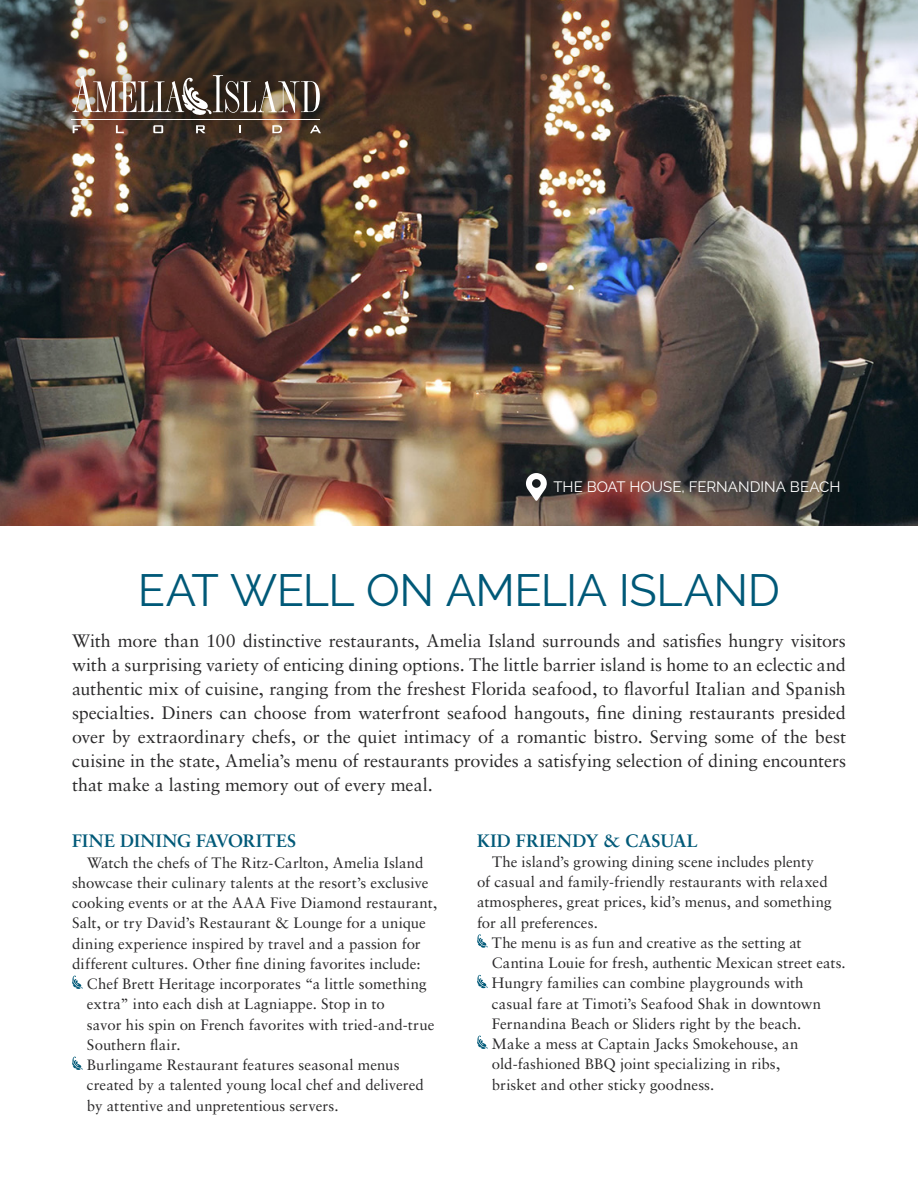
<style>
.page{position:relative;width:918px;height:1188px;background:#fff}
.page>*{position:absolute;margin:0;border:0;box-sizing:border-box;transform-origin:0 0}
.t1{font:45px "Raleway";letter-spacing:-.015em;color:#005978}
.t2{font:18px/24px "Sabon LT Std";letter-spacing:-.005em;color:#292829;text-align:justify}
.t3{font:700 18px "Sabon LT Std";letter-spacing:.015em;color:#005978}
.t4{font:15px/20.2px "Sabon LT Std";letter-spacing:.005em;color:#292829}
.t5{font:15px "Raleway";color:#fff}
</style>
<div class="page">
<img style="left:0;top:0;width:918px;height:526px">
<svg style="left:72px;top:976px;width:11px;height:13px"></svg>
<svg style="left:72px;top:1057px;width:11px;height:13px"></svg>
<svg style="left:477px;top:934px;width:11px;height:14px"></svg>
<svg style="left:477px;top:975px;width:11px;height:13px"></svg>
<svg style="left:477px;top:1036px;width:11px;height:13px"></svg>
<svg style="left:526px;top:473px;width:21px;height:28px"></svg>
<img style="left:51px;top:54px;width:291px;height:100px">
<svg style="left:73px;top:125px;width:8px;height:8px"></svg>
<svg style="left:116px;top:125px;width:8px;height:8px"></svg>
<svg style="left:153px;top:125px;width:10px;height:8px"></svg>
<svg style="left:196px;top:125px;width:10px;height:8px"></svg>
<svg style="left:239px;top:125px;width:2px;height:8px"></svg>
<svg style="left:272px;top:125px;width:10px;height:8px"></svg>
<svg style="left:310px;top:125px;width:11px;height:8px"></svg>
<hr style="left:72px;top:119px;width:248px;height:1px;background:#fff">
<img style="left:72px;top:75px;width:248px;height:41px">
<p class="t5" style="left:553px;top:478px;width:289px">THE BOAT HOUSE, FERNANDINA BEACH</p>
<h1 class="t1" style="left:138px;top:564px;width:644px">EAT WELL ON AMELIA ISLAND</h1>
<p class="t2" style="left:72px;top:629px;width:776px">With more than 100 distinctive restaurants, Amelia Island surrounds and satisfies hungry visitors with a surprising variety of enticing dining options. The little barrier island is home to an eclectic and authentic mix of cuisine, ranging from the freshest Florida seafood, to flavorful Italian and Spanish specialties. Diners can choose from waterfront seafood hangouts, fine dining restaurants presided over by extraordinary chefs, or the quiet intimacy of a romantic bistro. Serving some of the best cuisine in the state, Amelia’s menu of restaurants provides a satisfying selection of dining encounters that make a lasting memory out of every meal.</p>
<p class="t3" style="left:72px;top:830px;width:226px">FINE DINING FAVORITES</p>
<p class="t4" style="left:72px;top:852px;width:367px;text-indent:15px">Watch the chefs of The Ritz-Carlton, Amelia Island showcase their culinary talents at the resort’s exclusive cooking events or at the AAA Five Diamond restaurant, Salt, or try David’s Restaurant &amp; Lounge for a unique dining experience inspired by travel and a passion for different cultures. Other fine dining favorites include:</p>
<p class="t4" style="left:87px;top:974px;width:349px">Chef Brett Heritage incorporates “a little something extra” into each dish at Lagniappe. Stop in to<br>savor his spin on French favorites with tried-and-true Southern flair.<br>Burlingame Restaurant features seasonal menus created by a talented young local chef and delivered by attentive and unpretentious servers.</p>
<p class="t3" style="left:477px;top:829px;width:222px">KID FRIENDY &amp; CASUAL</p>
<p class="t4" style="left:492px;top:851px;width:324px">The island’s growing dining scene includes plenty</p>
<p class="t4" style="left:477px;top:872px;width:352px">of casual and family-friendly restaurants with relaxed</p>
<p class="t4" style="left:477px;top:892px;width:356px">atmospheres, great prices, kid’s menus, and something</p>
<p class="t4" style="left:477px;top:912px;width:122px">for all preferences.</p>
<p class="t4" style="left:492px;top:932px;width:311px">The menu is as fun and creative as the setting at</p>
<p class="t4" style="left:492px;top:953px;width:355px">Cantina Louie for fresh, authentic Mexican street eats.</p>
<p class="t4" style="left:492px;top:973px;width:313px">Hungry families can combine playgrounds with</p>
<p class="t4" style="left:492px;top:993px;width:331px">casual fare at Timoti’s Seafood Shak in downtown</p>
<p class="t4" style="left:492px;top:1013px;width:311px">Fernandina Beach or Sliders right by the beach.</p>
<p class="t4" style="left:492px;top:1034px;width:308px">Make a mess at Captain Jacks Smokehouse, an</p>
<p class="t4" style="left:492px;top:1054px;width:290px">old-fashioned BBQ joint specializing in ribs,</p>
<p class="t4" style="left:492px;top:1074px;width:224px">brisket and other sticky goodness.</p>
</div>
